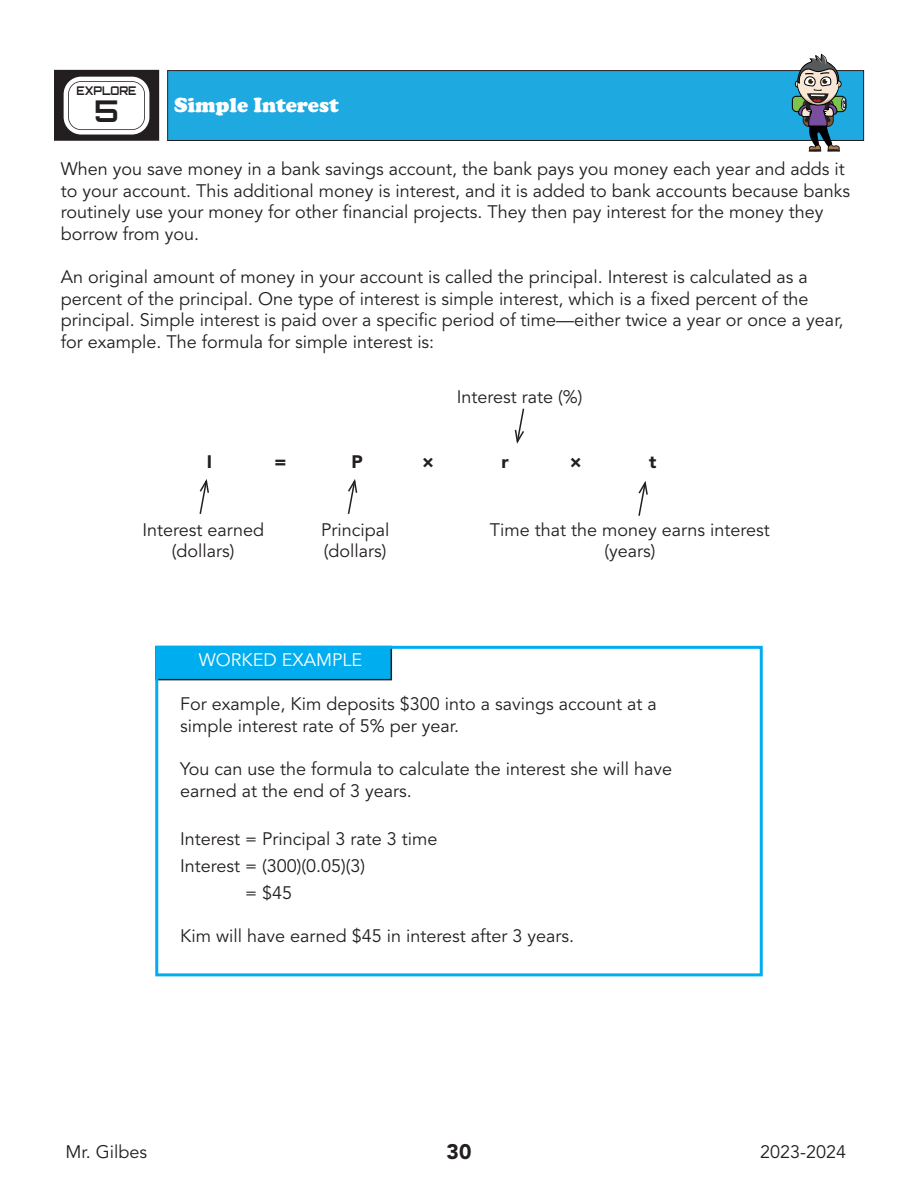
<style>
.page{position:relative;width:918px;height:1188px;background:#fff}
.page>*{position:absolute;margin:0;border:0;box-sizing:border-box;transform-origin:0 0}
.t1{font:700 30px "Orbitron";color:#231f20}
.t2{font:900 21px "Cooper";color:#fff}
.t3{font:900 21px "Avenir LT Std";color:#231f20}
.t4{font:18px/21.6px "Avenir LT Std";color:#231f20}
.t5{font:18px "Avenir LT Std";color:#fff}
.t6{font:900 18px "Avenir LT Std";color:#231f20}
.t7{font:700 12px "Orbitron";color:#231f20;scale:.9 1}
</style>
<div class="page">
<div style="left:168px;top:71px;width:696px;height:69px;background:#1fa9e1"></div>
<div style="left:167px;top:70px;width:697px;height:71px;border:1px solid #231f20"></div>
<div style="left:792px;top:96px;width:54px;height:16px;background:#7dc34e;border-radius:4px"></div>
<div style="left:792px;top:96px;width:54px;height:16px;border:1px solid #000002;border-radius:4px"></div>
<svg style="left:795px;top:54px;width:52px;height:98px"></svg>
<div style="left:54px;top:70px;width:105px;height:70px;background:#231f20"></div>
<div style="left:54px;top:70px;width:105px;height:71px;border:1px solid #231f20"></div>
<div style="left:66px;top:79px;width:81px;height:53px;background:#fff;border-radius:15px"></div>
<div style="left:63px;top:76px;width:87px;height:59px;border:6px solid #231f20;border-radius:15px"></div>
<div style="left:64px;top:77px;width:85px;height:58px;border:4px solid #fff;border-radius:15px"></div>
<svg style="left:199px;top:479px;width:10px;height:35px"></svg>
<svg style="left:347px;top:479px;width:11px;height:35px"></svg>
<svg style="left:638px;top:481px;width:10px;height:35px"></svg>
<svg style="left:514px;top:408px;width:11px;height:36px"></svg>
<div style="left:156px;top:647px;width:235px;height:33px;background:#00aeef"></div>
<div style="left:155px;top:646px;width:237px;height:34px;border:2px solid #231f20"></div>
<div style="left:155px;top:646px;width:608px;height:330px;border:3px solid #00aeef"></div>
<p class="t7" style="left:76px;top:84px;width:68px">EXPLORE</p>
<p class="t1" style="left:94px;top:93px;width:26px">5</p>
<p class="t2" style="left:174px;top:93px;width:166px">Simple Interest</p>
<p class="t4" style="left:61px;top:159px;width:791px">When you save money in a bank savings account, the bank pays you money each year and adds it to your account. This additional money is interest, and it is added to bank accounts because banks routinely use your money for other financial projects. They then pay interest for the money they borrow from you.</p>
<p class="t4" style="left:61px;top:267px;width:784px">An original amount of money in your account is called the principal. Interest is calculated as a percent of the principal. One type of interest is simple interest, which is a fixed percent of the principal. Simple interest is paid over a specific period of time—either twice a year or once a year, for example. The formula for simple interest is:</p>
<p class="t4" style="left:457px;top:386px;width:127px">Interest rate (%)</p>
<p class="t6" style="left:207px;top:450px;width:7px">I</p>
<p class="t6" style="left:274px;top:450px;width:13px">=</p>
<p class="t6" style="left:352px;top:450px;width:13px">P</p>
<p class="t6" style="left:422px;top:450px;width:13px">×</p>
<p class="t6" style="left:501px;top:450px;width:9px">r</p>
<p class="t6" style="left:570px;top:450px;width:13px">×</p>
<p class="t6" style="left:649px;top:450px;width:9px">t</p>
<p class="t4" style="left:142px;top:519px;width:123px">Interest earned</p>
<p class="t4" style="left:172px;top:541px;width:64px">(dollars)</p>
<p class="t4" style="left:321px;top:519px;width:70px">Principal</p>
<p class="t4" style="left:324px;top:541px;width:64px">(dollars)</p>
<p class="t5" style="left:199px;top:650px;width:165px">WORKED EXAMPLE</p>
<p class="t4" style="left:490px;top:519px;width:281px">Time that the money earns interest</p>
<p class="t4" style="left:604px;top:541px;width:53px">(years)</p>
<p class="t4" style="left:180px;top:694px;width:478px">For example, Kim deposits $300 into a savings account at a</p>
<p class="t4" style="left:180px;top:715px;width:280px">simple interest rate of 5% per year.</p>
<p class="t4" style="left:180px;top:758px;width:494px">You can use the formula to calculate the interest she will have</p>
<p class="t4" style="left:180px;top:780px;width:233px">earned at the end of 3 years.</p>
<p class="t4" style="left:180px;top:829px;width:259px">Interest = Principal 3 rate 3 time</p>
<p class="t4" style="left:180px;top:856px;width:187px">Interest = (300)(0.05)(3)</p>
<p class="t4" style="left:245px;top:883px;width:49px">= $45</p>
<p class="t4" style="left:180px;top:926px;width:395px">Kim will have earned $45 in interest after 3 years.</p>
<p class="t4" style="left:66px;top:1142px;width:83px">Mr. Gilbes</p>
<p class="t3" style="left:447px;top:1139px;width:26px">30</p>
<p class="t4" style="left:760px;top:1142px;width:88px">2023-2024</p>
</div>
